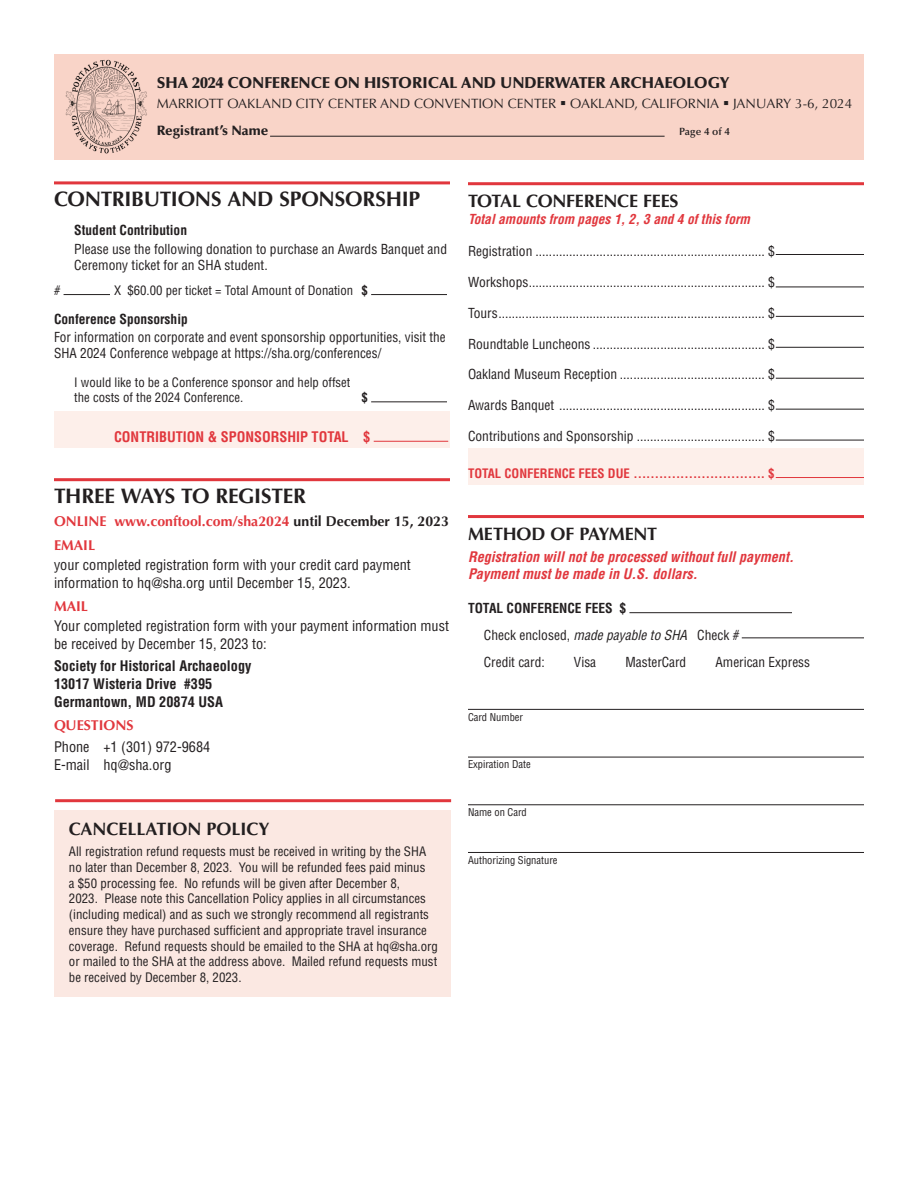
<style>
.page{position:relative;width:918px;height:1188px;background:#fff}
.page>*{position:absolute;margin:0;border:0;box-sizing:border-box;transform-origin:0 0}
.h2_red_rule_above{font:700 21px "Optima LT Std";letter-spacing:-.015em;color:#231f20}
.h2_red_rule_above-2{font:700 18px "Optima LT Std";letter-spacing:-.01em;color:#231f20}
.b1{font:900 15.75px "Optima LT Std";color:#231f20}
.t1{font:condensed 14.25px/18px "Helvetica LT Std";color:#231f20}
.t2{font:italic 700 condensed 14.25px "Helvetica LT Std";color:#e1373d}
.t3{font:700 condensed 14.25px/18px "Helvetica LT Std";color:#231f20}
.t4{font:700 14.25px "Optima LT Std";color:#e1373d}
.t5{font:700 condensed 14.25px "Helvetica LT Std";color:#e1373d}
.t6{font:condensed 13.5px/16.2px "Helvetica LT Std";color:#231f20}
.b1-2{font:13.5px "Optima LT Std";color:#231f20}
.t7{font:700 condensed 13.5px "Helvetica LT Std";color:#231f20}
.t8{font:italic 700 condensed 13.5px "Helvetica LT Std";color:#e1373d}
.b1-3{font:900 13.5px "Optima LT Std";color:#231f20}
.t9{font:condensed 12.75px/15.8px "Helvetica LT Std";color:#231f20}
.t10{font:700 condensed 12.75px "Helvetica LT Std";color:#e1373d}
.t11{font:700 condensed 12.75px "Helvetica LT Std";color:#231f20}
.reg01_rules{font:condensed 10.5px "Helvetica LT Std";color:#231f20}
.t12{font:600 10.5px "Optima LT Std";color:#231f20}
.s1{font-weight:700}
.s2{color:#231f20}
.s3{font-style:italic}
</style>
<div class="page">
<div style="left:54px;top:810px;width:396px;height:186px;background:#fbe8e2"></div>
<div style="left:468px;top:449px;width:396px;height:36px;background:#fdefea"></div>
<hr style="left:468px;top:515px;width:396px;height:3px;background:#e1373d">
<hr style="left:468px;top:709px;width:396px;height:1px;background:#231f20">
<hr style="left:468px;top:757px;width:396px;height:1px;background:#231f20">
<hr style="left:468px;top:804px;width:396px;height:1px;background:#231f20">
<hr style="left:468px;top:852px;width:396px;height:1px;background:#231f20">
<hr style="left:742px;top:637px;width:122px;height:1px;background:#231f20">
<hr style="left:629px;top:612px;width:163px;height:1px;background:#231f20">
<hr style="left:468px;top:182px;width:396px;height:3px;background:#e1373d">
<hr style="left:776px;top:254px;width:88px;height:1px;background:#231f20">
<hr style="left:776px;top:287px;width:88px;height:1px;background:#231f20">
<hr style="left:776px;top:316px;width:88px;height:1px;background:#231f20">
<hr style="left:776px;top:347px;width:88px;height:1px;background:#231f20">
<hr style="left:776px;top:378px;width:88px;height:1px;background:#231f20">
<hr style="left:776px;top:409px;width:88px;height:1px;background:#231f20">
<hr style="left:776px;top:440px;width:88px;height:1px;background:#231f20">
<hr style="left:776px;top:477px;width:88px;height:1px;background:#e1373d">
<hr style="left:55px;top:799px;width:396px;height:3px;background:#e1373d">
<hr style="left:54px;top:478px;width:396px;height:3px;background:#e1373d">
<div style="left:54px;top:411px;width:396px;height:37px;background:#fdefea"></div>
<hr style="left:54px;top:181px;width:396px;height:3px;background:#e1373d">
<hr style="left:64px;top:294px;width:46px;height:1px;background:#231f20">
<hr style="left:371px;top:294px;width:76px;height:1px;background:#231f20">
<hr style="left:371px;top:402px;width:76px;height:1px;background:#231f20">
<hr style="left:374px;top:441px;width:74px;height:1px;background:#e1373d">
<div style="left:54px;top:54px;width:810px;height:106px;background:#f9d4c8"></div>
<hr style="left:270px;top:136px;width:395px;height:1px;background:#231f20">
<img style="left:65px;top:59px;width:82px;height:95px">
<p class="b1" style="left:157px;top:74px;width:574px">SHA 2024 CONFERENCE ON HISTORICAL AND UNDERWATER ARCHAEOLOGY</p>
<p class="b1-2" style="left:157px;top:96px;width:697px">MARRIOTT OAKLAND CITY CENTER AND CONVENTION CENTER ▪ OAKLAND, CALIFORNIA ▪ JANUARY 3-6, 2024</p>
<p class="b1-3" style="left:157px;top:123px;width:113px">Registrant’s Name</p>
<p class="t12" style="left:679px;top:125px;width:52px">Page 4 of 4</p>
<p class="h2_red_rule_above" style="left:54px;top:187px;width:368px">CONTRIBUTIONS AND SPONSORSHIP</p>
<p class="t7" style="left:74px;top:222px;width:114px">Student Contribution</p>
<p class="t6" style="left:74px;top:240px;width:374px">Please use the following donation to purchase an Awards Banquet and<br>Ceremony ticket for an SHA student.</p>
<p class="t9" style="left:54px;top:282px;width:8px">#</p>
<p class="t9" style="left:114px;top:282px;width:255px">X $60.00 per ticket = Total Amount of Donation <span class="s1">$</span></p>
<p class="t7" style="left:54px;top:311px;width:135px">Conference Sponsorship</p>
<p class="t6" style="left:54px;top:329px;width:393px">For information on corporate and event sponsorship opportunities, visit the<br>SHA 2024 Conference webpage at https://sha.org/conferences/</p>
<p class="t9" style="left:74px;top:374px;width:278px;line-height:15.3px">I would like to be a Conference sponsor and help offset the costs of the 2024 Conference.</p>
<p class="t11" style="left:362px;top:389px;width:8px">$</p>
<p class="t5" style="left:114px;top:428px;width:258px">CONTRIBUTION &amp; SPONSORSHIP TOTAL $</p>
<p class="h2_red_rule_above" style="left:54px;top:483px;width:253px">THREE WAYS TO REGISTER</p>
<p class="t4" style="left:54px;top:513px;width:396px">ONLINE www.conftool.com/sha2024 <span class="s2">until December 15, 2023</span></p>
<p class="t4" style="left:54px;top:536px;width:43px">EMAIL</p>
<p class="t1" style="left:54px;top:555px;width:358px">your completed registration form with your credit card payment information to hq@sha.org until December 15, 2023.</p>
<p class="t4" style="left:54px;top:598px;width:36px">MAIL</p>
<p class="t1" style="left:54px;top:617px;width:396px">Your completed registration form with your payment information must be received by December 15, 2023 to:</p>
<p class="t3" style="left:54px;top:656px;width:199px">Society for Historical Archaeology<br>13017 Wisteria Drive #395<br>Germantown, MD 20874 USA</p>
<p class="t4" style="left:54px;top:717px;width:81px">QUESTIONS</p>
<p class="t1" style="left:54px;top:738px;width:158px">Phone +1 (301) 972-9684</p>
<p class="t1" style="left:54px;top:756px;width:119px">E-mail hq@sha.org</p>
<p class="h2_red_rule_above-2" style="left:69px;top:818px;width:202px">CANCELLATION POLICY</p>
<p class="t9" style="left:69px;top:844px;width:370px">All registration refund requests must be received in writing by the SHA no later than December 8, 2023. You will be refunded fees paid minus<br>a $50 processing fee. No refunds will be given after December 8,<br>2023. Please note this Cancellation Policy applies in all circumstances (including medical) and as such we strongly recommend all registrants ensure they have purchased sufficient and appropriate travel insurance coverage. Refund requests should be emailed to the SHA at hq@sha.org or mailed to the SHA at the address above. Mailed refund requests must be received by December 8, 2023.</p>
<p class="h2_red_rule_above-2" style="left:468px;top:190px;width:212px">TOTAL CONFERENCE FEES</p>
<p class="t8" style="left:468px;top:211px;width:284px">Total amounts from pages 1, 2, 3 and 4 of this form</p>
<p class="t6" style="left:468px;top:243px;width:308px">Registration .................................................................... $</p>
<p class="t6" style="left:468px;top:274px;width:308px">Workshops...................................................................... $</p>
<p class="t6" style="left:468px;top:305px;width:308px">Tours............................................................................... $</p>
<p class="t6" style="left:468px;top:335px;width:308px">Roundtable Luncheons ................................................... $</p>
<p class="t6" style="left:468px;top:366px;width:308px">Oakland Museum Reception ........................................... $</p>
<p class="t6" style="left:468px;top:397px;width:308px">Awards Banquet ............................................................. $</p>
<p class="t6" style="left:468px;top:428px;width:308px">Contributions and Sponsorship ...................................... $</p>
<p class="t10" style="left:468px;top:466px;width:308px">TOTAL CONFERENCE FEES DUE ............................... $</p>
<p class="h2_red_rule_above-2" style="left:468px;top:523px;width:191px">METHOD OF PAYMENT</p>
<p class="t2" style="left:468px;top:548px;width:327px">Registration will not be processed without full payment.</p>
<p class="t2" style="left:468px;top:565px;width:231px">Payment must be made in U.S. dollars.</p>
<p class="t7" style="left:468px;top:599px;width:160px">TOTAL CONFERENCE FEES $</p>
<p class="t6" style="left:484px;top:626px;width:257px">Check enclosed, <span class="s3">made payable to SHA</span> Check #</p>
<p class="t6" style="left:484px;top:654px;width:62px">Credit card:</p>
<p class="t6" style="left:574px;top:654px;width:24px">Visa</p>
<p class="t6" style="left:625px;top:654px;width:62px">MasterCard</p>
<p class="t6" style="left:716px;top:654px;width:96px">American Express</p>
<p class="reg01_rules" style="left:468px;top:710px;width:57px">Card Number</p>
<p class="reg01_rules" style="left:468px;top:758px;width:64px">Expiration Date</p>
<p class="reg01_rules" style="left:468px;top:806px;width:60px">Name on Card</p>
<p class="reg01_rules" style="left:468px;top:853px;width:91px">Authorizing Signature</p>
</div>
